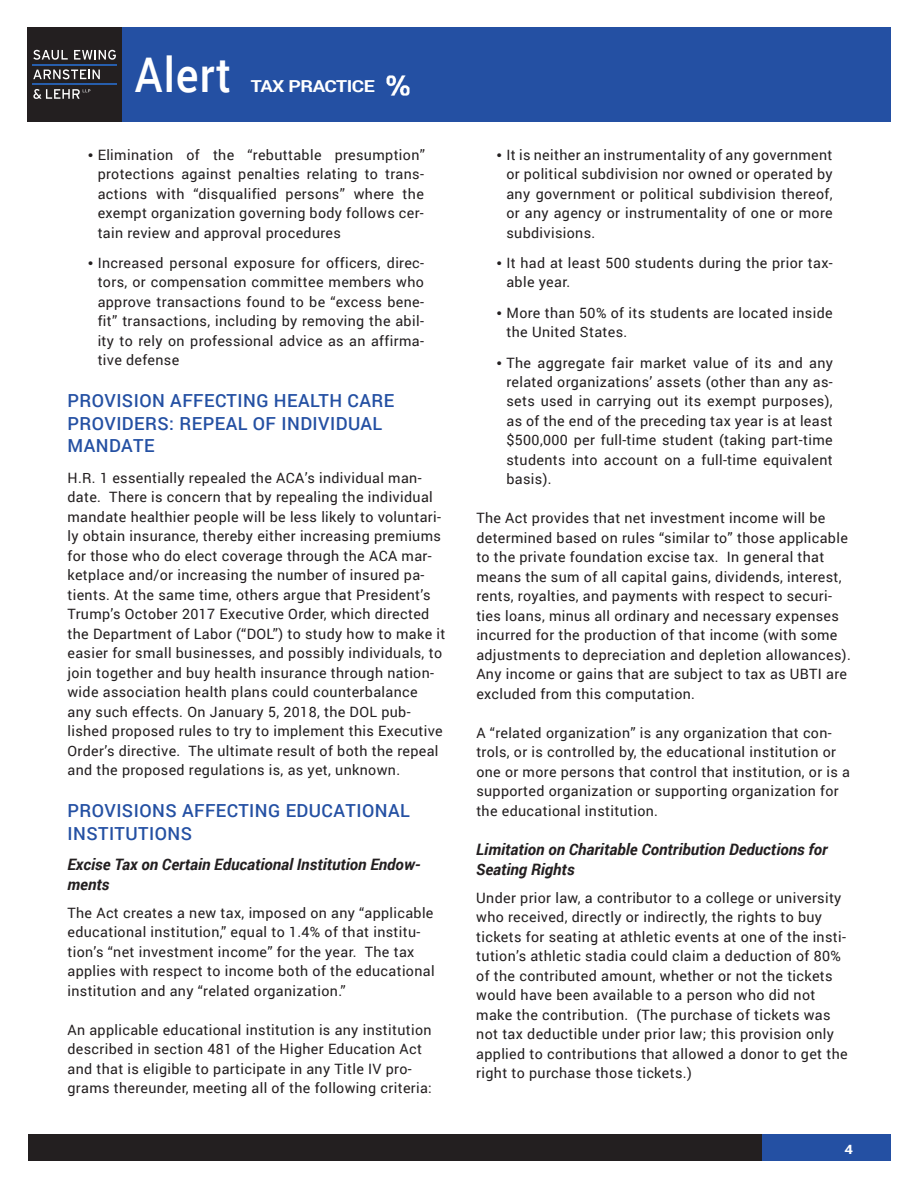
<style>
.page{position:relative;width:918px;height:1188px;background:#fff}
.page>*{position:absolute;margin:0;border:0;box-sizing:border-box;transform-origin:0 0}
.t1{font:500 47.85px "Roboto";letter-spacing:.025em;color:#fff;scale:.9 1}
.t2{font:500 18px/22.5px "Roboto";letter-spacing:.025em;color:#2450a3}
.t3{font:700 16.5px "Roboto";letter-spacing:-.025em;color:#fff;scale:1.17 1}
.t4{font:italic 700 15.75px/19.5px "Roboto";color:#231f20}
.t5{font:14.25px/19.5px "Roboto";letter-spacing:.025em;color:#231f20}
.t6{font:700 12.75px "Roboto";color:#fff;scale:1.17 1}
.s1{font-family:"Arial Unicode MS"}
</style>
<div class="page">
<div style="left:28px;top:1135px;width:735px;height:26px;background:#231f20"></div>
<div style="left:763px;top:1135px;width:128px;height:26px;background:#2450a3"></div>
<div style="left:27px;top:27px;width:864px;height:94px;background:#2450a3"></div>
<div style="left:27px;top:27px;width:95px;height:94px;background:#231f20"></div>
<svg style="left:33px;top:50px;width:35px;height:10px"></svg>
<svg style="left:74px;top:50px;width:42px;height:10px"></svg>
<svg style="left:33px;top:69px;width:67px;height:10px"></svg>
<svg style="left:33px;top:89px;width:57px;height:10px"></svg>
<hr style="left:33px;top:64px;width:84px;height:2px;background:#275eac">
<hr style="left:33px;top:83px;width:84px;height:2px;background:#275eac">
<img style="left:387px;top:75px;width:22px;height:21px">
<h1 class="t1" style="left:135px;top:41px;width:108px">Alert</h1>
<p class="t3" style="left:251px;top:74px;width:108px">TAX PRACTICE</p>
<p class="t5" style="left:98px;top:144px;width:329px;text-align:justify;text-indent:-10px"><span class="s1">∙</span> Elimination of the “rebuttable presumption” protections against penalties relating to trans&shy;actions with “disqualified persons” where the exempt organization governing body follows cer&shy;tain review and approval procedures</p>
<p class="t5" style="left:98px;top:253px;width:328px;text-align:justify;text-indent:-10px"><span class="s1">∙</span> Increased personal exposure for officers, direc&shy;tors, or compensation committee members who approve transactions found to be “excess bene&shy;fit” transactions, including by removing the abil&shy;ity to rely on professional advice as an affirma&shy;tive defense</p>
<p class="t2" style="left:68px;top:389px;width:328px">PROVISION AFFECTING HEALTH CARE<br>PROVIDERS: REPEAL OF INDIVIDUAL<br>MANDATE</p>
<p class="t5" style="left:68px;top:467px;width:379px">H.R. 1 essentially repealed the ACA’s individual man&shy;date. There is concern that by repealing the individual mandate healthier people will be less likely to voluntari&shy;ly obtain insurance, thereby either increasing premiums for those who do elect coverage through the ACA mar&shy;ketplace and/or increasing the number of insured pa&shy;tients. At the same time, others argue that President’s Trump’s October 2017 Executive Order, which directed the Department of Labor (“DOL”) to study how to make it easier for small businesses, and possibly individuals, to join together and buy health insurance through nation&shy;wide association health plans could counterbalance<br>any such effects. On January 5, 2018, the DOL pub&shy;lished proposed rules to try to implement this Executive Order’s directive. The ultimate result of both the repeal and the proposed regulations is, as yet, unknown.</p>
<p class="t2" style="left:68px;top:799px;width:344px">PROVISIONS AFFECTING EDUCATIONAL<br>INSTITUTIONS</p>
<p class="t4" style="left:68px;top:854px;width:355px">Excise Tax on Certain Educational Institution Endow&shy;ments</p>
<p class="t5" style="left:68px;top:902px;width:369px">The Act creates a new tax, imposed on any “applicable educational institution,” equal to 1.4% of that institu&shy;tion’s “net investment income” for the year. The tax applies with respect to income both of the educational institution and any “related organization.”</p>
<p class="t5" style="left:68px;top:1019px;width:366px">An applicable educational institution is any institution described in section 481 of the Higher Education Act and that is eligible to participate in any Title IV pro&shy;grams thereunder, meeting all of the following criteria:</p>
<p class="t5" style="left:506px;top:144px;width:328px;text-align:justify;text-indent:-10px"><span class="s1">∙</span> It is neither an instrumentality of any government or political subdivision nor owned or operated by any government or political subdivision thereof, or any agency or instrumentality of one or more subdivisions.</p>
<p class="t5" style="left:506px;top:253px;width:328px;text-indent:-10px"><span class="s1">∙</span> It had at least 500 students during the prior tax&shy;able year.</p>
<p class="t5" style="left:506px;top:302px;width:328px;text-indent:-10px"><span class="s1">∙</span> More than 50% of its students are located inside the United States.</p>
<p class="t5" style="left:506px;top:352px;width:328px;text-align:justify;text-indent:-10px"><span class="s1">∙</span> The aggregate fair market value of its and any related organizations’ assets (other than any as&shy;sets used in carrying out its exempt purposes), as of the end of the preceding tax year is at least $500,000 per full-time student (taking part-time students into account on a full-time equivalent basis).</p>
<p class="t5" style="left:476px;top:508px;width:376px">The Act provides that net investment income will be determined based on rules “similar to” those applicable to the private foundation excise tax. In general that means the sum of all capital gains, dividends, interest, rents, royalties, and payments with respect to securi&shy;ties loans, minus all ordinary and necessary expenses incurred for the production of that income (with some adjustments to depreciation and depletion allowances).<br>Any income or gains that are subject to tax as UBTI are excluded from this computation.</p>
<p class="t5" style="left:476px;top:723px;width:375px">A “related organization” is any organization that con&shy;trols, or is controlled by, the educational institution or one or more persons that control that institution, or is a supported organization or supporting organization for the educational institution.</p>
<p class="t4" style="left:476px;top:839px;width:353px">Limitation on Charitable Contribution Deductions for<br>Seating Rights</p>
<p class="t5" style="left:476px;top:887px;width:373px">Under prior law, a contributor to a college or university who received, directly or indirectly, the rights to buy tickets for seating at athletic events at one of the insti&shy;tution’s athletic stadia could claim a deduction of 80% of the contributed amount, whether or not the tickets would have been available to a person who did not make the contribution. (The purchase of tickets was not tax deductible under prior law; this provision only applied to contributions that allowed a donor to get the right to purchase those tickets.)</p>
<p class="t6" style="left:845px;top:1140px;width:9px">4</p>
</div>
